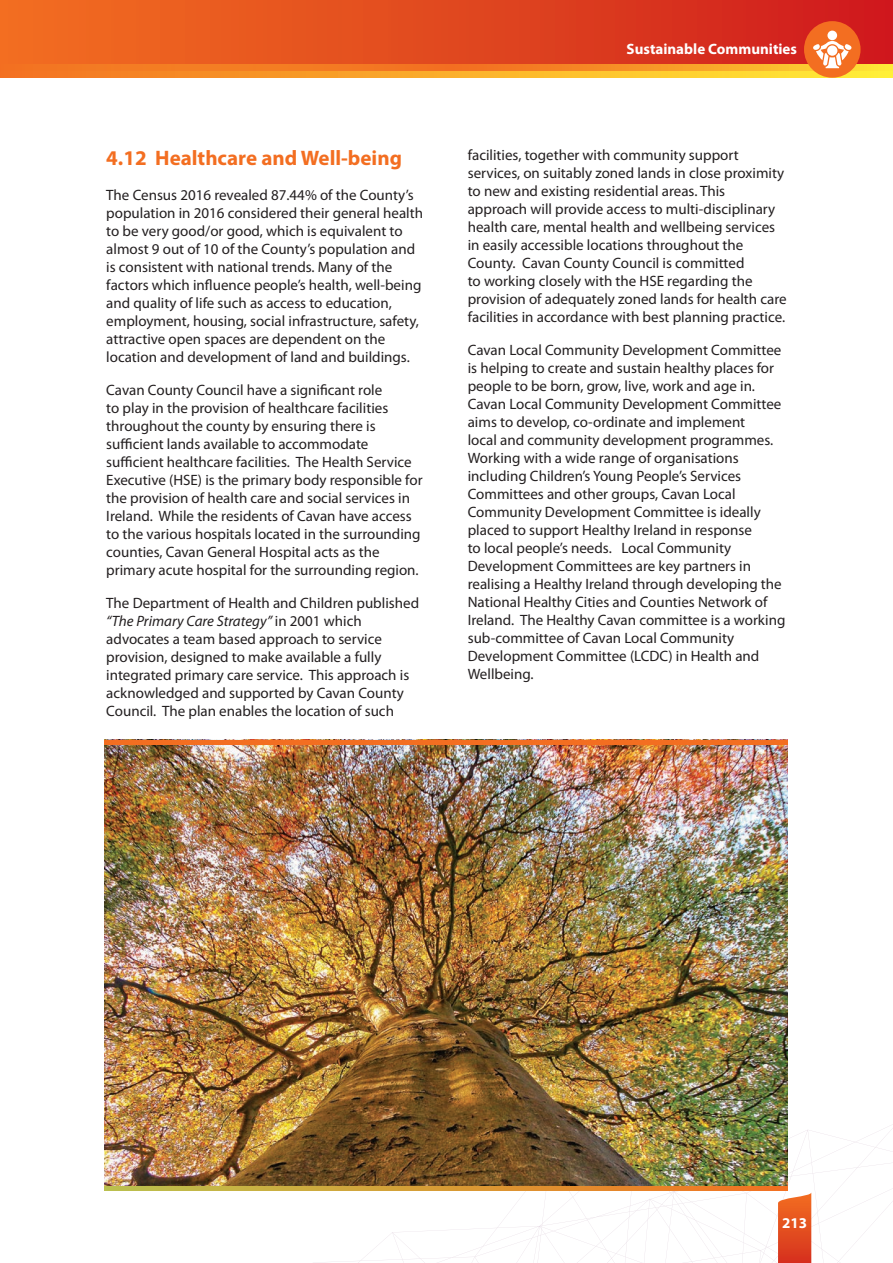
<style>
.page{position:relative;width:893px;height:1263px;background:#fff}
.page>*{position:absolute;margin:0;border:0;box-sizing:border-box;transform-origin:0 0}
.t1{font:700 21px "Myriad Pro";color:#f36e21}
.t2{font:15px/18px "Myriad Pro";color:#231f20}
.t3{font:700 15px "Myriad Pro";color:#fff}
.s1{font-style:italic}
</style>
<div class="page">
<svg style="left:343px;top:1124px;width:550px;height:139px"></svg>
<img style="left:104px;top:744px;width:683px;height:442px">
<svg style="left:104px;top:1186px;width:458px;height:5px;background:#cea73d"></svg>
<hr style="left:104px;top:740px;width:683px;height:4px;background:#f36e21">
<svg style="left:562px;top:1181px;width:331px;height:82px"></svg>
<div style="left:0;top:0;width:893px;height:64px;background:linear-gradient(to right,#f37121,#cf1b1d)"></div>
<svg style="left:0;top:71px;width:893px;height:6px;background:#faad2b"></svg>
<svg style="left:0;top:64px;width:893px;height:7px;background:#f58925"></svg>
<div style="left:804px;top:21px;width:56px;height:57px;background:#f36e21;border-radius:50%"></div>
<div style="left:827px;top:31px;width:10px;height:9px;background:#fff;border-radius:50%"></div>
<svg style="left:813px;top:41px;width:39px;height:27px"></svg>
<h1 class="t1" style="left:106px;top:146px;width:297px">4.12 Healthcare and Well-being</h1>
<p class="t2" style="left:106px;top:185px;width:318px">The Census 2016 revealed 87.44% of the County’s population in 2016 considered their general health to be very good/or good, which is equivalent to almost 9 out of 10 of the County’s population and is consistent with national trends. Many of the factors which influence people’s health, well-being and quality of life such as access to education, employment, housing, social infrastructure, safety, attractive open spaces are dependent on the location and development of land and buildings.</p>
<p class="t2" style="left:106px;top:380px;width:318px">Cavan County Council have a significant role<br>to play in the provision of healthcare facilities throughout the county by ensuring there is sufficient lands available to accommodate sufficient healthcare facilities. The Health Service Executive (HSE) is the primary body responsible for the provision of health care and social services in Ireland. While the residents of Cavan have access to the various hospitals located in the surrounding counties, Cavan General Hospital acts as the primary acute hospital for the surrounding region.</p>
<p class="t2" style="left:106px;top:593px;width:314px">The Department of Health and Children published <span class="s1">“The Primary Care Strategy”</span> in 2001 which advocates a team based approach to service provision, designed to make available a fully integrated primary care service. This approach is acknowledged and supported by Cavan County Council. The plan enables the location of such</p>
<p class="t3" style="left:627px;top:40px;width:172px">Sustainable Communities</p>
<p class="t2" style="left:468px;top:146px;width:320px">facilities, together with community support services, on suitably zoned lands in close proximity to new and existing residential areas. This approach will provide access to multi-disciplinary health care, mental health and wellbeing services in easily accessible locations throughout the County. Cavan County Council is committed<br>to working closely with the HSE regarding the provision of adequately zoned lands for health care facilities in accordance with best planning practice.</p>
<p class="t2" style="left:468px;top:341px;width:319px">Cavan Local Community Development Committee is helping to create and sustain healthy places for people to be born, grow, live, work and age in.<br>Cavan Local Community Development Committee aims to develop, co-ordinate and implement<br>local and community development programmes.<br>Working with a wide range of organisations including Children’s Young People’s Services Committees and other groups, Cavan Local Community Development Committee is ideally placed to support Healthy Ireland in response<br>to local people’s needs. Local Community Development Committees are key partners in realising a Healthy Ireland through developing the National Healthy Cities and Counties Network of Ireland. The Healthy Cavan committee is a working sub-committee of Cavan Local Community Development Committee (LCDC) in Health and Wellbeing.</p>
<p class="t3" style="left:782px;top:1214px;width:26px">213</p>
</div>
